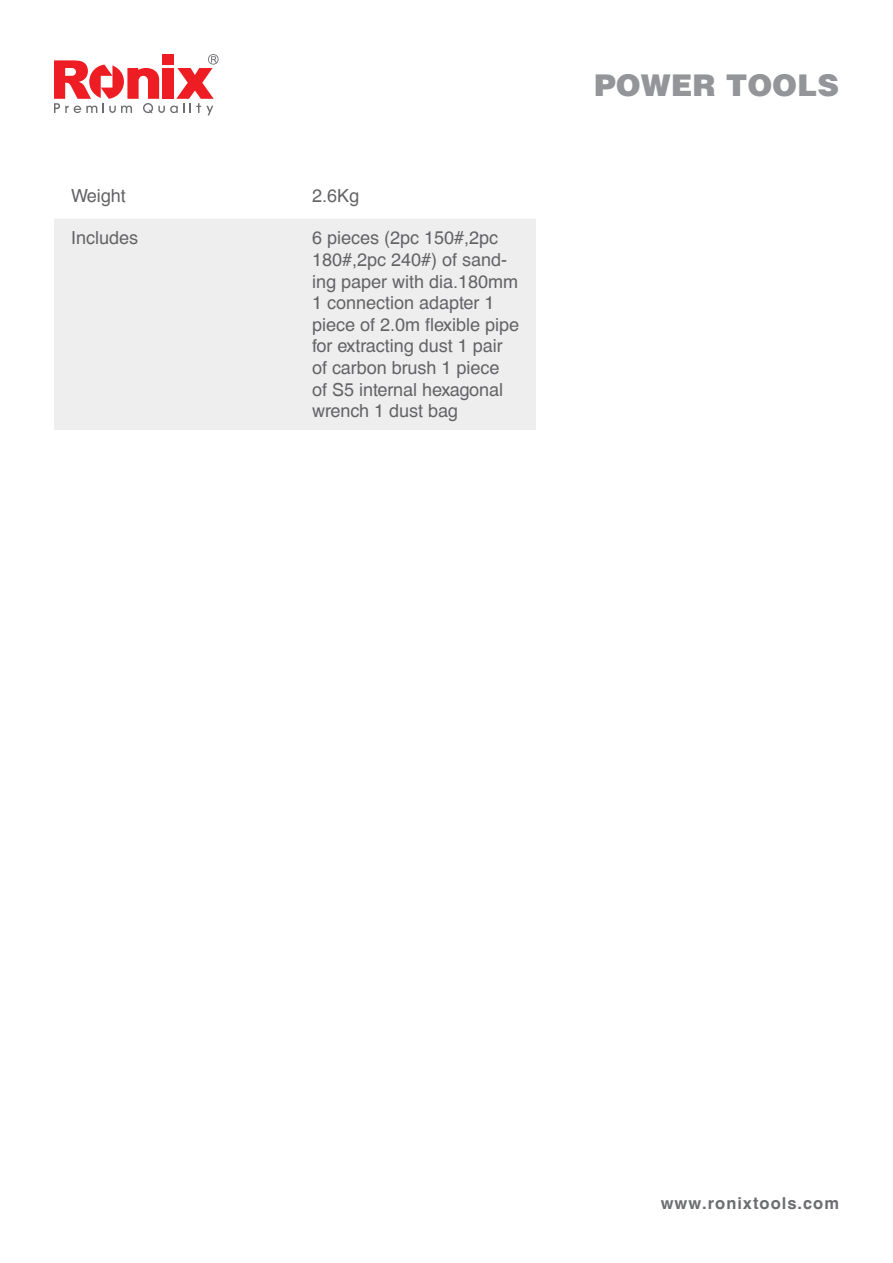
<style>
.page{position:relative;width:893px;height:1263px;background:#fff}
.page>*{position:absolute;margin:0;border:0;box-sizing:border-box;transform-origin:0 0}
.t1{font:900 30px "Helvetica LT";color:#939598}
.t2{font:18px/21.6px "Helvetica CE";color:#636366}
.t3{font:700 16.5px "Helvetica CE";letter-spacing:.06em;color:#6c6d70}
</style>
<div class="page">
<svg style="left:54px;top:54px;width:165px;height:61px"></svg>
<div style="left:163px;top:54px;width:11px;height:11px;background:#ee1d23"></div>
<div style="left:54px;top:219px;width:482px;height:211px;background:#eeeeef"></div>
<p class="t2" style="left:71px;top:185px;width:56px">Weight</p>
<p class="t2" style="left:312px;top:185px;width:49px">2.6Kg</p>
<p class="t2" style="left:71px;top:227px;width:69px">Includes</p>
<p class="t2" style="left:312px;top:227px;width:209px">6 pieces (2pc 150#,2pc<br>180#,2pc 240#) of sand&shy;ing paper with dia.180mm<br>1 connection adapter 1 piece of 2.0m flexible pipe for extracting dust 1 pair of carbon brush 1 piece<br>of S5 internal hexagonal wrench 1 dust bag</p>
<h1 class="t1" style="left:594px;top:65px;width:246px">POWER TOOLS</h1>
<p class="t3" style="left:661px;top:1193px;width:180px">www.ronixtools.com</p>
</div>
